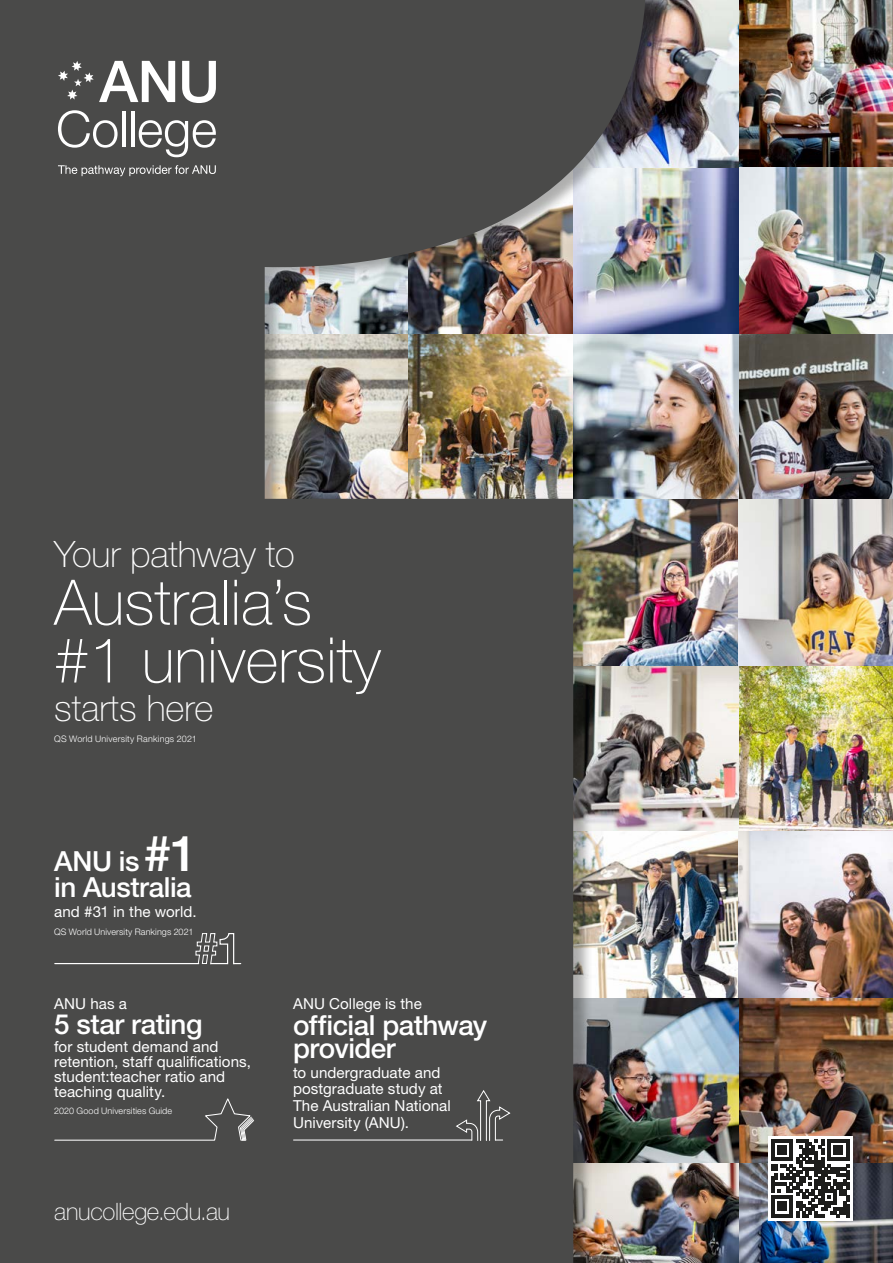
<style>
.page{position:relative;width:893px;height:1263px;background:#fff}
.page>*{position:absolute;margin:0;border:0;box-sizing:border-box;transform-origin:0 0}
.t1{font:100 63px/57.8px "Helvetica Neue LT Std";color:#fff}
.t2{font:100 36.45px "Helvetica Neue LT Std";letter-spacing:-.005em;color:#fff}
.t3{font:500 27.75px/23.1px "Helvetica Neue LT Std";letter-spacing:-.02em;color:#fff}
.t4{font:100 24px "Helvetica Neue LT Std";letter-spacing:-.015em;color:#fff}
.t5{font:15.15px/16.8px "Helvetica Neue LT Std";letter-spacing:.005em;color:#fff}
.t6{font:300 9px "Helvetica Neue LT Std";letter-spacing:.015em;color:#fff}
.s1{font-size:49.5px}
</style>
<div class="page">
<img style="left:666px;top:0;width:227px;height:1263px">
<div style="left:768px;top:1136px;width:84px;height:84px;background:linear-gradient(to right,#fff,#fff)"></div>
<svg style="left:771px;top:1139px;width:78px;height:78px"></svg>
<div style="left:2px;top:0;width:664px;height:1263px;background:#1d1d1b;opacity:.35"></div>
<img style="left:0;top:0;width:645px;height:1263px">
<svg style="left:182px;top:61px;width:34px;height:42px"></svg>
<svg style="left:58px;top:110px;width:60px;height:38px"></svg>
<hr style="left:122px;top:111px;width:3px;height:36px;background:#fff">
<hr style="left:131px;top:111px;width:3px;height:36px;background:#fff">
<svg style="left:139px;top:120px;width:77px;height:37px"></svg>
<svg style="left:58px;top:61px;width:117px;height:41px"></svg>
<svg style="left:58px;top:165px;width:158px;height:11px;background:#727271"></svg>
<svg style="left:54px;top:1096px;width:201px;height:46px;background:#515150"></svg>
<hr style="left:294px;top:1139px;width:178px;height:1px;background:#fff">
<svg style="left:455px;top:1089px;width:56px;height:52px;background:#5c5c5b"></svg>
<hr style="left:55px;top:963px;width:144px;height:1px;background:#fff">
<svg style="left:195px;top:932px;width:46px;height:33px;background:#6c6c6c"></svg>
<h2 class="t2" style="left:54px;top:533px;width:242px">Your pathway to</h2>
<h1 class="t1" style="left:54px;top:573px;width:328px">Australia’s #1 university</h1>
<h2 class="t2" style="left:54px;top:687px;width:161px">starts here</h2>
<p class="t6" style="left:54px;top:733px;width:144px">QS World University Rankings 2021</p>
<h3 class="t3" style="left:54px;top:848px;width:145px;line-height:26px">ANU is <span class="s1">#1 </span>in Australia</h3>
<p class="t5" style="left:54px;top:902px;width:144px">and #31 in the world.</p>
<p class="t6" style="left:54px;top:926px;width:141px">QS World University Rankings 2021</p>
<p class="t5" style="left:54px;top:995px;width:74px">ANU has a</p>
<h3 class="t3" style="left:54px;top:1012px;width:150px">5 star rating</h3>
<p class="t5" style="left:54px;top:1039px;width:198px;line-height:15px">for student demand and retention, staff qualifications, student:teacher ratio and teaching quality.</p>
<p class="t6" style="left:54px;top:1105px;width:120px">2020 Good Universities Guide</p>
<h3 class="t4" style="left:54px;top:1198px;width:177px">anucollege.edu.au</h3>
<p class="t5" style="left:293px;top:995px;width:130px">ANU College is the</p>
<h3 class="t3" style="left:293px;top:1013px;width:196px">official pathway provider</h3>
<p class="t5" style="left:293px;top:1064px;width:159px">to undergraduate and postgraduate study at<br>The Australian National<br>University (ANU).</p>
</div>
